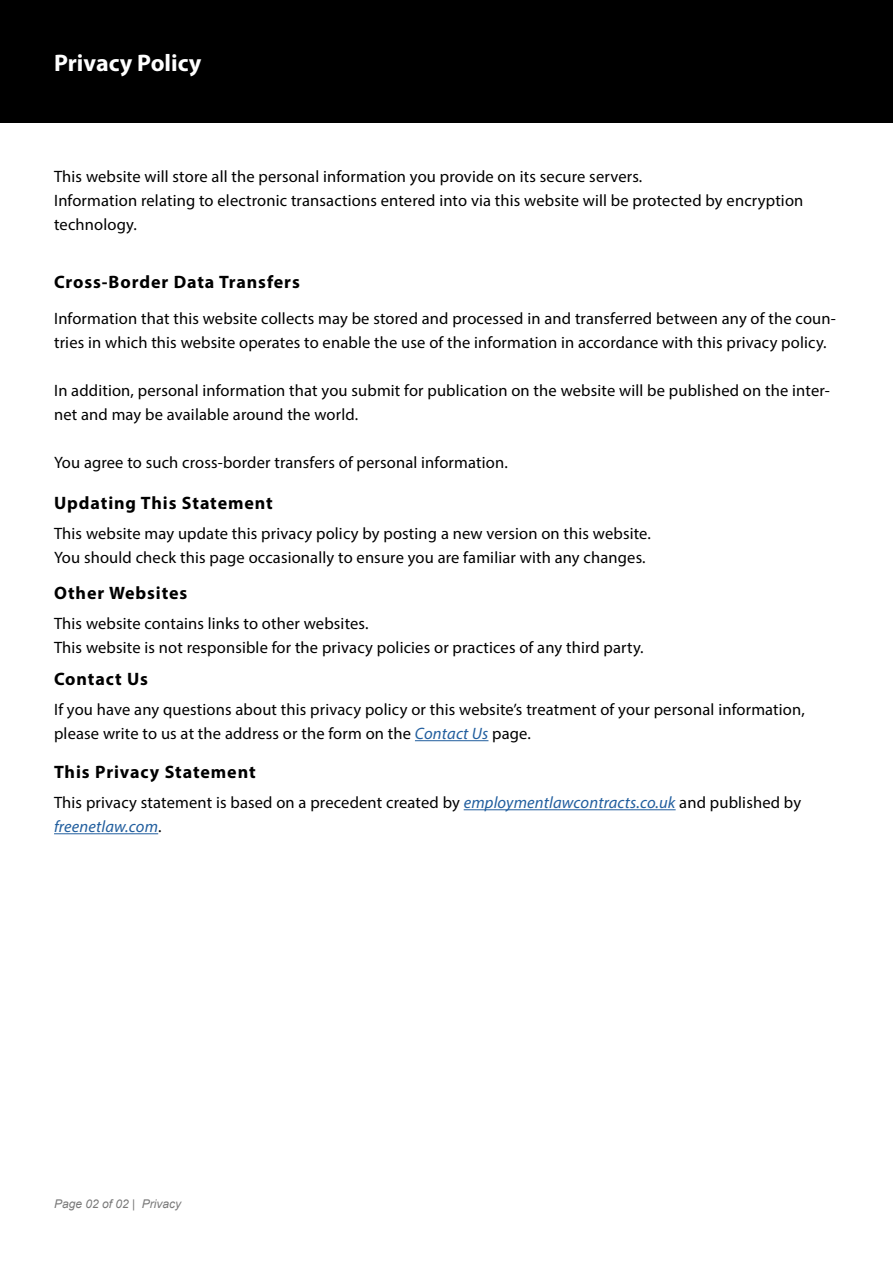
<style>
.page{position:relative;width:893px;height:1263px;background:#fff}
.page>*{position:absolute;margin:0;border:0;box-sizing:border-box;transform-origin:0 0}
.t1{font:700 24px "Myriad Pro";color:#fff}
.t2{font:700 18px "Myriad Pro";letter-spacing:.05em;color:#000}
.t3{font:16.5px/24px "Myriad Pro";letter-spacing:.01em;color:#000}
.t4{font:italic 12px "Arial";color:#797979}
.s1{font-style:italic;color:#215e9e}
</style>
<div class="page">
<div style="left:0;top:0;width:893px;height:122px;background:#000"></div>
<hr style="left:415px;top:740px;width:73px;height:1px;background:#215e9e">
<hr style="left:464px;top:809px;width:212px;height:1px;background:#215e9e">
<hr style="left:54px;top:833px;width:104px;height:1px;background:#215e9e">
<h1 class="t1" style="left:54px;top:47px;width:149px">Privacy Policy</h1>
<p class="t3" style="left:54px;top:164px;width:751px">This website will store all the personal information you provide on its secure servers.<br>Information relating to electronic transactions entered into via this website will be protected by encryption technology.</p>
<p class="t2" style="left:54px;top:271px;width:247px">Cross-Border Data Transfers</p>
<p class="t3" style="left:54px;top:306px;width:783px">Information that this website collects may be stored and processed in and transferred between any of the coun&shy;tries in which this website operates to enable the use of the information in accordance with this privacy policy.</p>
<p class="t3" style="left:54px;top:378px;width:777px">In addition, personal information that you submit for publication on the website will be published on the inter&shy;net and may be available around the world.</p>
<p class="t3" style="left:54px;top:450px;width:455px">You agree to such cross-border transfers of personal information.</p>
<p class="t2" style="left:54px;top:491px;width:220px">Updating This Statement</p>
<p class="t3" style="left:54px;top:521px;width:598px">This website may update this privacy policy by posting a new version on this website.<br>You should check this page occasionally to ensure you are familiar with any changes.</p>
<p class="t2" style="left:54px;top:581px;width:135px">Other Websites</p>
<p class="t3" style="left:54px;top:611px;width:591px">This website contains links to other websites.<br>This website is not responsible for the privacy policies or practices of any third party.</p>
<p class="t2" style="left:54px;top:667px;width:95px">Contact Us</p>
<p class="t3" style="left:54px;top:697px;width:752px">If you have any questions about this privacy policy or this website’s treatment of your personal information, please write to us at the address or the form on the <span class="s1">Contact Us</span> page.</p>
<p class="t2" style="left:54px;top:760px;width:203px">This Privacy Statement</p>
<p class="t3" style="left:54px;top:790px;width:749px">This privacy statement is based on a precedent created by <span class="s1">employmentlawcontracts.co.uk</span> and published by <span class="s1">freenetlaw.com</span>.</p>
<p class="t4" style="left:54px;top:1196px;width:129px">Page 02 of 02 | Privacy</p>
</div>
